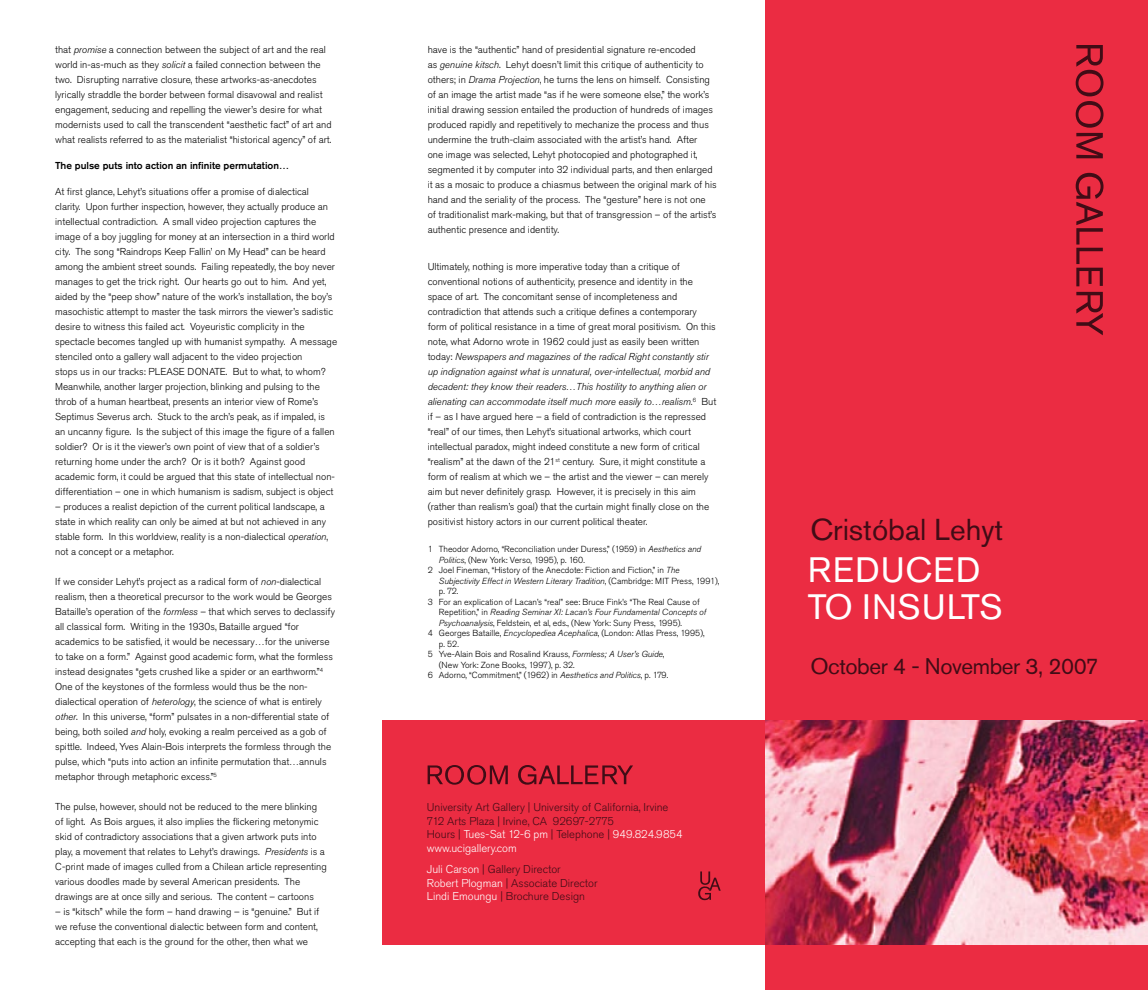
<style>
.page{position:relative;width:1148px;height:990px;background:#fff}
.page>*{position:absolute;margin:0;border:0;box-sizing:border-box;transform-origin:0 0}
.t1{font:35px/37px "Akzidenz Grotesk Pro";letter-spacing:.02em;color:#fff}
.t2{font:30px "Akzidenz Grotesk Pro";color:#410c16}
.t3{font:22.5px "Akzidenz Grotesk Pro";letter-spacing:-.02em;color:#410c16}
.t4{font:300 11.25px/13.8px "Akzidenz Grotesk Pro";color:#410c16}
.t5{font:300 10px/15px "Akzidenz Grotesk Pro";color:#000}
.t6{font:500 10px "Akzidenz Grotesk Pro";color:#000}
.t7{font:300 8.75px "Akzidenz Grotesk Pro";color:#000}
.t8{font:italic 300 8.75px "Akzidenz Grotesk Pro";color:#000}
.s1{font-style:italic}
.s2{font-style:normal}
.s3{color:#fff}
</style>
<div class="page">
<div style="left:765px;top:0;width:383px;height:990px;background:#eb2c42"></div>
<img style="left:765px;top:720px;width:383px;height:225px">
<div style="left:382px;top:720px;width:383px;height:225px;background:#eb2c42"></div>
<svg style="left:698px;top:871px;width:22px;height:29px"></svg>
<svg style="left:427px;top:765px;width:206px;height:20px"></svg>
<svg style="left:1075px;top:45px;width:28px;height:290px"></svg>
<p class="t5" style="left:55px;top:42px;width:278px">that <span class="s1">promise</span> a connection between the subject of art and the real world in-as-much as they <span class="s1">solicit</span> a failed connection between the two. Disrupting narrative closure, these artworks-as-anecdotes lyrically straddle the border between formal disavowal and realist engagement, seducing and repelling the viewer’s desire for what modernists used to call the transcendent “aesthetic fact” of art and what realists referred to as the materialist “historical agency” of art.</p>
<p class="t6" style="left:55px;top:159px;width:235px">The pulse puts into action an infinite permutation…</p>
<p class="t5" style="left:55px;top:184px;width:283px">At first glance, Lehyt’s situations offer a promise of dialectical<br>clarity. Upon further inspection, however, they actually produce an intellectual contradiction. A small video projection captures the image of a boy juggling for money at an intersection in a third world city. The song “Raindrops Keep Fallin’ on My Head” can be heard among the ambient street sounds. Failing repeatedly, the boy never manages to get the trick right. Our hearts go out to him. And yet, aided by the “peep show” nature of the work’s installation, the boy’s masochistic attempt to master the task mirrors the viewer’s sadistic desire to witness this failed act. Voyeuristic complicity in the spectacle becomes tangled up with humanist sympathy. A message stenciled onto a gallery wall adjacent to the video projection<br>stops us in our tracks: PLEASE DONATE. But to what, to whom?<br>Meanwhile, another larger projection, blinking and pulsing to the throb of a human heartbeat, presents an interior view of Rome’s Septimus Severus arch. Stuck to the arch’s peak, as if impaled, is an uncanny figure. Is the subject of this image the figure of a fallen soldier? Or is it the viewer’s own point of view that of a soldier’s returning home under the arch? Or is it both? Against good academic form, it could be argued that this state of intellectual non&shy;differentiation – one in which humanism is sadism, subject is object</p>
<p class="t5" style="left:55px;top:499px;width:274px">– produces a realist depiction of the current political landscape, a state in which reality can only be aimed at but not achieved in any stable form. In this worldview, reality is a non-dialectical <span class="s1">operation</span>, not a concept or a metaphor.</p>
<p class="t5" style="left:55px;top:574px;width:281px">If we consider Lehyt’s project as a radical form of <span class="s1">non</span>-dialectical realism, then a theoretical precursor to the work would be Georges Bataille’s operation of the <span class="s1">formless</span> – that which serves to declassify all classical form. Writing in the 1930s, Bataille argued “for academics to be satisfied, it would be necessary…for the universe to take on a form.” Against good academic form, what the formless instead designates “gets crushed like a spider or an earthworm.”<sup>4<br></sup>One of the keystones of the formless would thus be the non&shy;dialectical operation of <span class="s1">heterology</span>, the science of what is entirely <span class="s1">other</span>. In this universe, “form” pulsates in a non-differential state of being, both soiled <span class="s1">and</span> holy, evoking a realm perceived as a gob of spittle. Indeed, Yves Alain-Bois interprets the formless through the pulse, which “puts into action an infinite permutation that…annuls metaphor through metaphoric excess.”<sup>5</sup></p>
<p class="t5" style="left:55px;top:799px;width:273px">The pulse, however, should not be reduced to the mere blinking of light. As Bois argues, it also implies the flickering metonymic skid of contradictory associations that a given artwork puts into play, a movement that relates to Lehyt’s drawings. <span class="s1">Presidents</span> is a C-print made of images culled from a Chilean article representing various doodles made by several American presidents. The drawings are at once silly and serious. The content – cartoons</p>
<p class="t5" style="left:55px;top:904px;width:266px">– is “kitsch” while the form – hand drawing – is “genuine.” But if we refuse the conventional dialectic between form and content, accepting that each is the ground for the other, then what we</p>
<p class="t5" style="left:427px;top:42px;width:290px">have is the “authentic” hand of presidential signature re-encoded<br>as <span class="s1">genuine kitsch</span>. Lehyt doesn’t limit this critique of authenticity to others; in <span class="s1">Drama Projection</span>, he turns the lens on himself. Consisting of an image the artist made “as if he were someone else,” the work’s initial drawing session entailed the production of hundreds of images produced rapidly and repetitively to mechanize the process and thus undermine the truth-claim associated with the artist’s hand. After<br>one image was selected, Lehyt photocopied and photographed it, segmented it by computer into 32 individual parts, and then enlarged it as a mosaic to produce a chiasmus between the original mark of his hand and the seriality of the process. The “gesture” here is not one<br>of traditionalist mark-making, but that of transgression – of the artist’s authentic presence and identity.</p>
<p class="t5" style="left:427px;top:259px;width:290px">Ultimately, nothing is more imperative today than a critique of conventional notions of authenticity, presence and identity in the space of art. The concomitant sense of incompleteness and contradiction that attends such a critique defines a contemporary form of political resistance in a time of great moral positivism. On this note, what Adorno wrote in 1962 could just as easily been written today: <span class="s1">Newspapers and magazines of the radical Right constantly stir up indignation against what is unnatural, over-intellectual, morbid and decadent: they know their readers…This hostility to anything alien or alienating can accommodate itself much more easily to…realism.</span><sup>6</sup> But if – as I have argued here – a field of contradiction is the repressed “real” of our times, then Lehyt’s situational artworks, which court intellectual paradox, might indeed constitute a new form of critical “realism” at the dawn of the 21<sup>st</sup> century. Sure, it might constitute a form of realism at which we – the artist and the viewer – can merely aim but never definitely grasp. However, it is precisely in this aim (rather than realism’s goal) that the curtain might finally close on the positivist history actors in our current political theater.</p>
<p class="t7" style="left:428px;top:544px;width:275px">1 Theodor Adorno, “Reconciliation under Duress,” (1959) in <span class="s1">Aesthetics and</span></p>
<p class="t7" style="left:439px;top:554px;width:147px"><span class="s1">Politics</span>, (New York: Verso, 1995), p. 160.</p>
<p class="t7" style="left:428px;top:565px;width:253px">2 Joel Fineman, “History of the Anecdote: Fiction and Fiction,” in <span class="s1">The</span></p>
<p class="t8" style="left:439px;top:575px;width:282px">Subjectivity Effect in Western Literary Tradition<span class="s2">, (Cambridge: MIT Press, 1991),</span></p>
<p class="t7" style="left:439px;top:586px;width:21px">p. 72.</p>
<p class="t7" style="left:428px;top:596px;width:274px">3 For an explication of Lacan’s “real” see: Bruce Fink’s “The Real Cause of</p>
<p class="t8" style="left:439px;top:607px;width:269px"><span class="s2">Repetition,” in</span> Reading Seminar XI: Lacan’s Four Fundamental Concepts of</p>
<p class="t7" style="left:439px;top:617px;width:244px"><span class="s1">Psychoanalysis</span>, Feldstein, et al, eds., (New York: Suny Press, 1995).</p>
<p class="t7" style="left:428px;top:628px;width:278px">4 Georges Bataille, <span class="s1">Encyclopediea Acephalica</span>, (London: Atlas Press, 1995),</p>
<p class="t7" style="left:439px;top:638px;width:21px">p. 52.</p>
<p class="t7" style="left:428px;top:649px;width:238px">5 Yve-Alain Bois and Rosalind Krauss, <span class="s1">Formless; A User’s Guide</span>,</p>
<p class="t7" style="left:439px;top:659px;width:137px">(New York: Zone Books, 1997), p. 32.</p>
<p class="t7" style="left:428px;top:670px;width:242px">6 Adorno, “Commitment,” (1962) in <span class="s1">Aesthetics and Politics</span>, p. 179.</p>
<p class="t4" style="left:427px;top:800px;width:257px">University Art Gallery | University of California, Irvine 712 Arts Plaza | Irvine, CA 92697-2775<br>Hours | <span class="s3">Tues-Sat 12-6 pm</span> | Telephone | <span class="s3">949.824.9854 www.ucigallery.com</span></p>
<p class="t4" style="left:427px;top:862px;width:172px"><span class="s3">Juli Carson</span> | Gallery Director<br><span class="s3">Robert Plogman</span> | Associate Director<br><span class="s3">Lindi Emoungu</span> | Brochure Design</p>
<h2 class="t2" style="left:810px;top:510px;width:194px">Cristóbal Lehyt</h2>
<h1 class="t1" style="left:808px;top:551px;width:196px">REDUCED<br>TO INSULTS</h1>
<h3 class="t3" style="left:810px;top:652px;width:290px">October 4 - November 3, 2007</h3>
</div>
